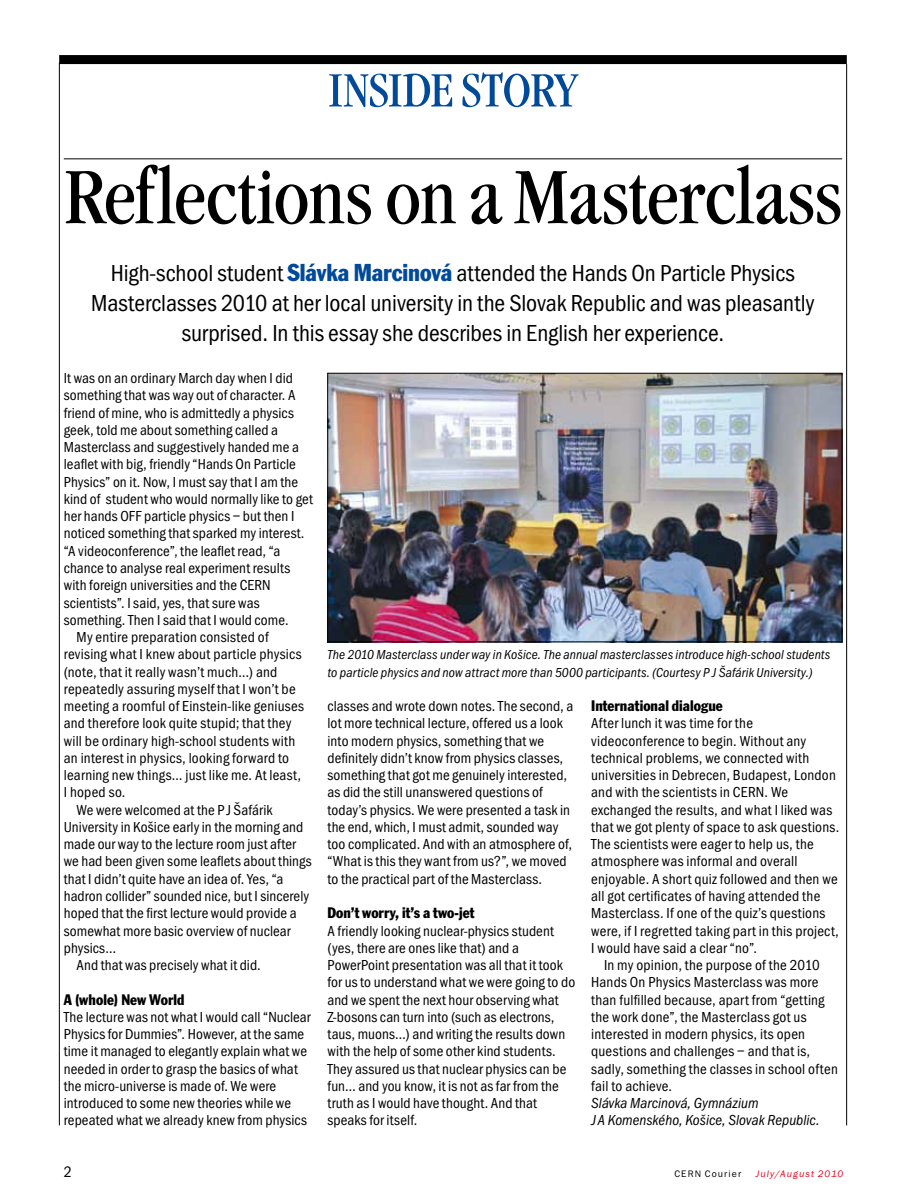
<style>
.page{position:relative;width:906px;height:1200px;background:#fff}
.page>*{position:absolute;margin:0;border:0;box-sizing:border-box;transform-origin:0 0}
.t1{font:condensed 82.5px "Garamond";letter-spacing:-.005em;color:#000}
.t2{font:condensed 51px "Garamond";letter-spacing:-.01em;color:#004a99}
.t3{font:24px/30px "Franklin Got Cd Io P";letter-spacing:-.005em;color:#000;text-align:center}
.t4{font:15.75px "Franklin Got Cd Io P";color:#000}
.t5{font:15px/17.2px "Franklin Got Cd Io P";letter-spacing:.01em;color:#000}
.t6{font:condensed 15px "Franklin Gothic";letter-spacing:.005em;color:#000}
.t7{font:italic 15px/17.2px "Franklin Got Cd Io P";letter-spacing:.005em;color:#000}
.t8{font:italic 13.5px/17.2px "Franklin Got Cd Io P";letter-spacing:.01em;color:#000}
.t9{font:italic 9.75px "Franklin Got Io P";letter-spacing:.11em;color:#e2001a}
.t10{font:9.75px "Franklin Got Io P";letter-spacing:.115em;color:#000}
.s1{font-family:"Franklin Gothic";font-stretch:condensed;color:#004a99}
</style>
<div class="page">
<hr style="left:64px;top:158px;width:778px;height:1px;background:#000">
<div style="left:59px;top:55px;width:788px;height:9px;background:#000"></div>
<hr style="left:59px;top:62px;width:1px;height:1063px;background:#000">
<hr style="left:846px;top:64px;width:1px;height:1061px;background:#000">
<img style="left:329px;top:375px;width:511px;height:265px">
<div style="left:327px;top:373px;width:515px;height:269px;border:1px solid #000"></div>
<h2 class="t2" style="left:328px;top:62px;width:250px">INSIDE STORY</h2>
<h1 class="t1" style="left:64px;top:151px;width:779px">Reflections on a Masterclass</h1>
<h3 class="t3" style="left:91px;top:258px;width:725px">High-school student <span class="s1">Slávka Marcinová</span> attended the Hands On Particle Physics<br>Masterclasses 2010 at her local university in the Slovak Republic and was pleasantly surprised. In this essay she describes in English her experience.</h3>
<p class="t5" style="left:64px;top:369px;width:231px">It was on an ordinary March day when I did</p>
<p class="t5" style="left:64px;top:387px;width:233px">something that was way out of character. A</p>
<p class="t5" style="left:64px;top:404px;width:232px">friend of mine, who is admittedly a physics</p>
<p class="t5" style="left:64px;top:421px;width:216px">geek, told me about something called a</p>
<p class="t5" style="left:64px;top:438px;width:237px">Masterclass and suggestively handed me a</p>
<p class="t5" style="left:64px;top:456px;width:233px">leaflet with big, friendly “Hands On Particle</p>
<p class="t5" style="left:64px;top:473px;width:236px">Physics” on it. Now, I must say that I am the</p>
<p class="t5" style="left:64px;top:490px;width:250px">kind of student who would normally like to get</p>
<p class="t5" style="left:64px;top:507px;width:232px">her hands OFF particle physics – but then I</p>
<p class="t5" style="left:64px;top:525px;width:242px">noticed something that sparked my interest.</p>
<p class="t5" style="left:64px;top:542px;width:218px">“A videoconference”, the leaflet read, “a</p>
<p class="t5" style="left:64px;top:559px;width:228px">chance to analyse real experiment results</p>
<p class="t5" style="left:64px;top:576px;width:208px">with foreign universities and the CERN</p>
<p class="t5" style="left:64px;top:594px;width:197px">scientists”. I said, yes, that sure was</p>
<p class="t5" style="left:64px;top:611px;width:226px">something. Then I said that I would come.</p>
<p class="t5" style="left:77px;top:628px;width:193px">My entire preparation consisted of</p>
<p class="t5" style="left:64px;top:645px;width:239px">revising what I knew about particle physics</p>
<p class="t5" style="left:64px;top:663px;width:215px">(note, that it really wasn’t much…) and</p>
<p class="t5" style="left:64px;top:680px;width:233px">repeatedly assuring myself that I won’t be</p>
<p class="t5" style="left:64px;top:697px;width:242px">meeting a roomful of Einstein-like geniuses</p>
<p class="t5" style="left:64px;top:714px;width:229px">and therefore look quite stupid; that they</p>
<p class="t5" style="left:64px;top:732px;width:233px">will be ordinary high-school students with</p>
<p class="t5" style="left:64px;top:749px;width:227px">an interest in physics, looking forward to</p>
<p class="t5" style="left:64px;top:766px;width:239px">learning new things… just like me. At least,</p>
<p class="t5" style="left:64px;top:783px;width:63px">I hoped so.</p>
<p class="t5" style="left:77px;top:801px;width:197px">We were welcomed at the P J Šafárik</p>
<p class="t5" style="left:64px;top:818px;width:241px">University in Košice early in the morning and</p>
<p class="t5" style="left:64px;top:835px;width:234px">made our way to the lecture room just after</p>
<p class="t5" style="left:64px;top:852px;width:249px">we had been given some leaflets about things</p>
<p class="t5" style="left:64px;top:870px;width:221px">that I didn’t quite have an idea of. Yes, “a</p>
<p class="t5" style="left:64px;top:887px;width:247px">hadron collider” sounded nice, but I sincerely</p>
<p class="t5" style="left:64px;top:904px;width:234px">hoped that the first lecture would provide a</p>
<p class="t5" style="left:64px;top:921px;width:228px">somewhat more basic overview of nuclear</p>
<p class="t5" style="left:64px;top:939px;width:54px">physics…</p>
<p class="t5" style="left:77px;top:956px;width:186px">And that was precisely what it did.</p>
<p class="t6" style="left:64px;top:989px;width:122px">A (whole) New World</p>
<p class="t5" style="left:64px;top:1008px;width:248px">The lecture was not what I would call “Nuclear Physics for Dummies”. However, at the same time it managed to elegantly explain what we needed in order to grasp the basics of what the micro-universe is made of. We were introduced to some new theories while we repeated what we already knew from physics</p>
<p class="t8" style="left:327px;top:646px;width:504px">The 2010 Masterclass under way in Košice. The annual masterclasses introduce high-school students to particle physics and now attract more than 5000 participants. (Courtesy P J Šafárik University.)</p>
<p class="t5" style="left:327px;top:697px;width:247px">classes and wrote down notes. The second, a lot more technical lecture, offered us a look into modern physics, something that we definitely didn’t know from physics classes, something that got me genuinely interested, as did the still unanswered questions of today’s physics. We were presented a task in the end, which, I must admit, sounded way too complicated. And with an atmosphere of, “What is this they want from us?”, we moved to the practical part of the Masterclass.</p>
<p class="t6" style="left:327px;top:903px;width:148px">Don’t worry, it’s a two-jet</p>
<p class="t5" style="left:327px;top:921px;width:249px">A friendly looking nuclear-physics student (yes, there are ones like that) and a PowerPoint presentation was all that it took for us to understand what we were going to do and we spent the next hour observing what Z-bosons can turn into (such as electrons, taus, muons…) and writing the results down with the help of some other kind students.<br>They assured us that nuclear physics can be fun… and you know, it is not as far from the truth as I would have thought. And that speaks for itself.</p>
<p class="t6" style="left:591px;top:696px;width:133px">International dialogue</p>
<p class="t5" style="left:591px;top:714px;width:249px">After lunch it was time for the videoconference to begin. Without any technical problems, we connected with universities in Debrecen, Budapest, London and with the scientists in CERN. We exchanged the results, and what I liked was that we got plenty of space to ask questions.<br>The scientists were eager to help us, the atmosphere was informal and overall enjoyable. A short quiz followed and then we all got certificates of having attended the Masterclass. If one of the quiz’s questions were, if I regretted taking part in this project, I would have said a clear “no”.</p>
<p class="t5" style="left:591px;top:956px;width:248px;text-indent:13px">In my opinion, the purpose of the 2010<br>Hands On Physics Masterclass was more than fulfilled because, apart from “getting the work done”, the Masterclass got us interested in modern physics, its open questions and challenges – and that is, sadly, something the classes in school often fail to achieve.</p>
<p class="t7" style="left:591px;top:1094px;width:230px">Slávka Marcinová, Gymnázium<br>J A Komenského, Košice, Slovak Republic.</p>
<p class="t4" style="left:64px;top:1162px;width:10px">2</p>
<p class="t10" style="left:674px;top:1168px;width:68px">CERN Courier</p>
<p class="t9" style="left:756px;top:1168px;width:89px">July/August 2010</p>
</div>
